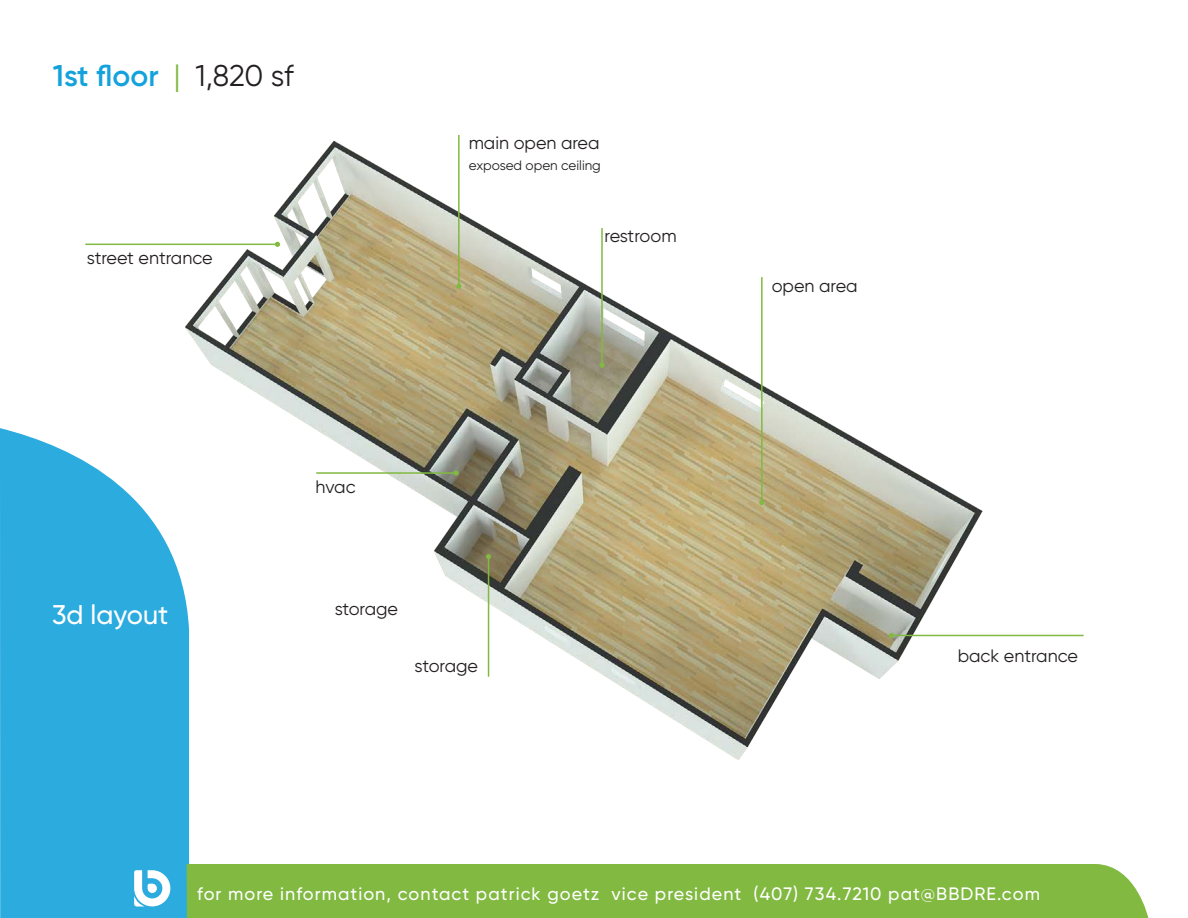
<style>
.page{position:relative;width:1188px;height:918px;background:#fff}
.page>*{position:absolute;margin:0;border:0;box-sizing:border-box;transform-origin:0 0}
.t1{font:600 30px "Gilroy";color:#13a2db}
.t2{font:500 27px "Gilroy";color:#fff}
.t3{font:500 18px "Gilroy";letter-spacing:.06em;color:#fff}
.t4{font:18px "Gilroy";color:#231f20}
.t5{font:18px "Gilroy";letter-spacing:-.02em;color:#231f20}
.t6{font:13.5px "Gilroy";color:#231f20}
.s1{font-weight:400;color:#81b941}
.s2{font-weight:400;color:#231f20}
</style>
<div class="page">
<img style="left:145px;top:141px;width:864px;height:619px">
<svg style="left:0;top:428px;width:189px;height:436px;background:#44b5e1"></svg>
<svg style="left:0;top:864px;width:1148px;height:54px;background:#76b75a"></svg>
<svg style="left:134px;top:870px;width:36px;height:37px"></svg>
<hr style="left:85px;top:244px;width:192px;height:1px;background:#81b941">
<svg style="left:275px;top:242px;width:5px;height:5px"></svg>
<hr style="left:891px;top:635px;width:193px;height:1px;background:#81b941">
<svg style="left:889px;top:633px;width:5px;height:5px"></svg>
<hr style="left:458px;top:135px;width:2px;height:151px;background:#81b941">
<svg style="left:456px;top:284px;width:5px;height:5px"></svg>
<hr style="left:761px;top:277px;width:2px;height:225px;background:#81b941">
<svg style="left:759px;top:500px;width:5px;height:5px"></svg>
<hr style="left:601px;top:228px;width:2px;height:137px;background:#81b941">
<svg style="left:599px;top:363px;width:6px;height:5px"></svg>
<hr style="left:488px;top:557px;width:1px;height:120px;background:#81b941">
<svg style="left:486px;top:554px;width:5px;height:5px"></svg>
<hr style="left:316px;top:472px;width:140px;height:2px;background:#81b941">
<svg style="left:454px;top:470px;width:5px;height:6px"></svg>
<p class="t1" style="left:53px;top:56px;width:242px">1st floor <span class="s1">|</span> <span class="s2">1,820 sf</span></p>
<p class="t4" style="left:87px;top:246px;width:127px">street entrance</p>
<p class="t4" style="left:469px;top:132px;width:132px">main open area</p>
<p class="t6" style="left:469px;top:157px;width:134px">exposed open ceiling</p>
<p class="t5" style="left:605px;top:225px;width:74px">restroom</p>
<p class="t2" style="left:52px;top:598px;width:118px">3d layout</p>
<p class="t4" style="left:315px;top:476px;width:42px">hvac</p>
<p class="t4" style="left:335px;top:597px;width:65px">storage</p>
<p class="t4" style="left:415px;top:654px;width:65px">storage</p>
<p class="t4" style="left:772px;top:274px;width:87px">open area</p>
<p class="t4" style="left:958px;top:645px;width:122px">back entrance</p>
<p class="t3" style="left:197px;top:883px;width:844px">for more information, contact patrick goetz vice president (407) 734.7210 pat@BBDRE.com</p>
</div>
